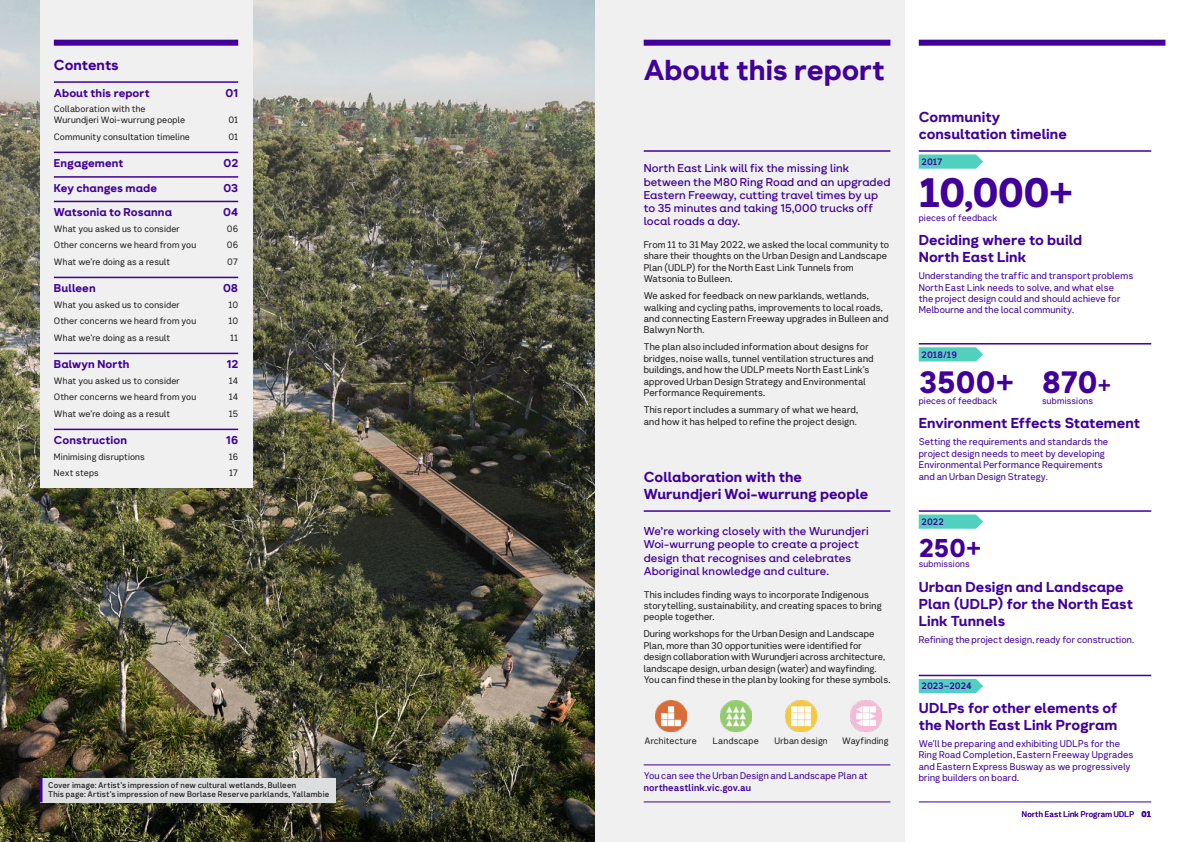
<style>
.page{position:relative;width:1191px;height:842px;background:#fff}
.page>*{position:absolute;margin:0;border:0;box-sizing:border-box;transform-origin:0 0}
.t1{font:40px "Network Sans 2019 Heavy";color:#400099}
.t2{font:30px "Network Sans 2019 Heavy";color:#400099}
.t3{font:800 28px "Network Neo";letter-spacing:-.005em;color:#400099}
.t4{font:25px "Network Sans 2019 Heavy";color:#400099}
.t5{font:800 14px/16.8px "Network Neo";color:#400099}
.t6{font:500 11px/13.2px "Network Neo";color:#400099}
.t7{font:800 11px "Network Neo";letter-spacing:.005em;color:#400099}
.t8{font:9.5px/11.4px "Network Sans 2019 Regular";letter-spacing:.01em;color:#231f20}
.t9{font:9.5px/11.4px "Network Sans 2019 Regular";letter-spacing:.01em;color:#400099}
.t10{font:9.5px "Network Sans 2019 Bold";letter-spacing:.005em;color:#400099}
.t11{font:9px/11px "Network Sans 2019 Regular";letter-spacing:.015em;color:#231f20}
.t12{font:9px "Network Sans 2019 Regular";letter-spacing:.015em;color:#400099}
.t13{font:9px "Network Sans 2019 Bold";letter-spacing:.01em;color:#400099}
.t14{font:8px/9.6px "Network Sans 2019 Medium";letter-spacing:.02em;color:#231f20}
.t15{font:8px "Network Sans 2019 Regular";letter-spacing:.015em;color:#400099}
.s1{font-size:22px}
.s2{font-family:"Network Sans 2019 Heavy"}
</style>
<div class="page">
<img style="left:0;top:0;width:595px;height:842px">
<div style="left:595px;top:0;width:309px;height:842px;background:#f0f0f0"></div>
<hr style="left:918px;top:801px;width:233px;height:1px;background:#400099">
<hr style="left:643px;top:801px;width:247px;height:1px;background:#400099">
<div style="left:643px;top:40px;width:247px;height:6px;background:#400099"></div>
<div style="left:918px;top:40px;width:247px;height:6px;background:#400099"></div>
<hr style="left:643px;top:150px;width:247px;height:2px;background:#400099">
<hr style="left:918px;top:150px;width:233px;height:2px;background:#400099">
<hr style="left:918px;top:343px;width:233px;height:1px;background:#400099">
<hr style="left:918px;top:510px;width:233px;height:2px;background:#400099">
<hr style="left:918px;top:675px;width:233px;height:1px;background:#400099">
<hr style="left:643px;top:510px;width:247px;height:2px;background:#400099">
<svg style="left:918px;top:679px;width:65px;height:14px"></svg>
<svg style="left:918px;top:514px;width:65px;height:15px"></svg>
<svg style="left:918px;top:347px;width:65px;height:14px"></svg>
<svg style="left:918px;top:154px;width:65px;height:15px"></svg>
<div style="left:40px;top:0;width:212px;height:488px;background:#f0f0f0"></div>
<hr style="left:54px;top:81px;width:184px;height:2px;background:#400099">
<hr style="left:54px;top:152px;width:184px;height:1px;background:#400099">
<hr style="left:54px;top:176px;width:184px;height:2px;background:#400099">
<hr style="left:54px;top:201px;width:184px;height:1px;background:#400099">
<hr style="left:54px;top:277px;width:184px;height:1px;background:#400099">
<hr style="left:54px;top:353px;width:184px;height:1px;background:#400099">
<hr style="left:54px;top:429px;width:184px;height:1px;background:#400099">
<div style="left:54px;top:40px;width:184px;height:6px;background:#400099"></div>
<div style="left:40px;top:778px;width:295px;height:24px;background:#dcddde"></div>
<hr style="left:40px;top:778px;width:2px;height:24px;background:#400099">
<img style="left:655px;top:700px;width:31px;height:31px">
<img style="left:720px;top:700px;width:31px;height:31px">
<img style="left:785px;top:700px;width:31px;height:31px">
<img style="left:850px;top:700px;width:32px;height:31px">
<hr style="left:643px;top:764px;width:247px;height:1px;background:#400099">
<h3 class="t5" style="left:54px;top:57px;width:66px">Contents</h3>
<p class="t7" style="left:54px;top:86px;width:97px">About this report</p>
<p class="t7" style="left:226px;top:86px;width:14px">01</p>
<p class="t11" style="left:54px;top:103px;width:133px">Collaboration with the<br>Wurundjeri Woi-wurrung people</p>
<p class="t11" style="left:228px;top:114px;width:11px">01</p>
<p class="t11" style="left:54px;top:131px;width:138px">Community consultation timeline</p>
<p class="t11" style="left:228px;top:131px;width:11px">01</p>
<p class="t7" style="left:54px;top:156px;width:71px">Engagement</p>
<p class="t7" style="left:223px;top:156px;width:16px">02</p>
<p class="t7" style="left:54px;top:180px;width:105px">Key changes made</p>
<p class="t7" style="left:223px;top:180px;width:16px">03</p>
<p class="t7" style="left:54px;top:205px;width:120px">Watsonia to Rosanna</p>
<p class="t7" style="left:223px;top:205px;width:16px">04</p>
<p class="t11" style="left:54px;top:222px;width:128px">What you asked us to consider</p>
<p class="t11" style="left:227px;top:222px;width:13px">06</p>
<p class="t11" style="left:54px;top:239px;width:144px">Other concerns we heard from you</p>
<p class="t11" style="left:227px;top:239px;width:13px">06</p>
<p class="t11" style="left:54px;top:256px;width:118px">What we’re doing as a result</p>
<p class="t11" style="left:227px;top:256px;width:12px">07</p>
<p class="t7" style="left:54px;top:281px;width:43px">Bulleen</p>
<p class="t7" style="left:223px;top:281px;width:17px">08</p>
<p class="t11" style="left:54px;top:298px;width:128px">What you asked us to consider</p>
<p class="t11" style="left:228px;top:298px;width:11px">10</p>
<p class="t11" style="left:54px;top:315px;width:144px">Other concerns we heard from you</p>
<p class="t11" style="left:228px;top:315px;width:11px">10</p>
<p class="t11" style="left:54px;top:332px;width:118px">What we’re doing as a result</p>
<p class="t11" style="left:230px;top:332px;width:10px">11</p>
<p class="t7" style="left:54px;top:357px;width:77px">Balwyn North</p>
<p class="t7" style="left:227px;top:357px;width:13px">12</p>
<p class="t11" style="left:54px;top:374px;width:128px">What you asked us to consider</p>
<p class="t11" style="left:229px;top:374px;width:11px">14</p>
<p class="t11" style="left:54px;top:391px;width:144px">Other concerns we heard from you</p>
<p class="t11" style="left:229px;top:391px;width:11px">14</p>
<p class="t11" style="left:54px;top:408px;width:118px">What we’re doing as a result</p>
<p class="t11" style="left:229px;top:408px;width:11px">15</p>
<p class="t7" style="left:54px;top:433px;width:75px">Construction</p>
<p class="t7" style="left:226px;top:433px;width:13px">16</p>
<p class="t11" style="left:54px;top:450px;width:92px">Minimising disruptions</p>
<p class="t11" style="left:229px;top:450px;width:11px">16</p>
<p class="t11" style="left:54px;top:467px;width:46px">Next steps</p>
<p class="t11" style="left:229px;top:467px;width:10px">17</p>
<p class="t14" style="left:48px;top:779px;width:282px">Cover image: Artist’s impression of new cultural wetlands, Bulleen<br>This page: Artist’s impression of new Borlase Reserve parklands, Yallambie</p>
<h3 class="t3" style="left:643px;top:51px;width:243px">About this report</h3>
<p class="t6" style="left:643px;top:162px;width:248px">North East Link will fix the missing link between the M80 Ring Road and an upgraded Eastern Freeway, cutting travel times by up to 35 minutes and taking 15,000 trucks off local roads a day.</p>
<p class="t8" style="left:643px;top:238px;width:247px">From 11 to 31 May 2022, we asked the local community to share their thoughts on the Urban Design and Landscape Plan (UDLP) for the North East Link Tunnels from Watsonia to Bulleen.</p>
<p class="t8" style="left:643px;top:290px;width:246px">We asked for feedback on new parklands, wetlands, walking and cycling paths, improvements to local roads, and connecting Eastern Freeway upgrades in Bulleen and Balwyn North.</p>
<p class="t8" style="left:643px;top:341px;width:231px">The plan also included information about designs for bridges, noise walls, tunnel ventilation structures and buildings, and how the UDLP meets North East Link’s approved Urban Design Strategy and Environmental Performance Requirements.</p>
<p class="t8" style="left:643px;top:404px;width:216px">This report includes a summary of what we heard, and how it has helped to refine the project design.</p>
<h3 class="t5" style="left:643px;top:470px;width:226px">Collaboration with the<br>Wurundjeri Woi-wurrung people</h3>
<p class="t6" style="left:643px;top:525px;width:226px">We’re working closely with the Wurundjeri Woi-wurrung people to create a project design that recognises and celebrates Aboriginal knowledge and culture.</p>
<p class="t8" style="left:643px;top:588px;width:240px">This includes finding ways to incorporate Indigenous storytelling, sustainability, and creating spaces to bring people together.</p>
<p class="t8" style="left:643px;top:628px;width:248px">During workshops for the Urban Design and Landscape Plan, more than 30 opportunities were identified for design collaboration with Wurundjeri across architecture, landscape design, urban design (water) and wayfinding.<br>You can find these in the plan by looking for these symbols.</p>
<p class="t11" style="left:644px;top:735px;width:54px">Architecture</p>
<p class="t11" style="left:713px;top:735px;width:47px">Landscape</p>
<p class="t11" style="left:774px;top:735px;width:55px">Urban design</p>
<p class="t11" style="left:842px;top:735px;width:48px">Wayfinding</p>
<p class="t9" style="left:643px;top:770px;width:226px">You can see the Urban Design and Landscape Plan at</p>
<p class="t10" style="left:643px;top:779px;width:109px">northeastlink.vic.gov.au</p>
<h3 class="t5" style="left:918px;top:110px;width:150px">Community consultation timeline</h3>
<p class="t13" style="left:921px;top:154px;width:22px">2017</p>
<h1 class="t1" style="left:918px;top:159px;width:156px">10,000+</h1>
<p class="t12" style="left:918px;top:210px;width:80px">pieces of feedback</p>
<h3 class="t5" style="left:918px;top:233px;width:165px">Deciding where to build<br>North East Link</h3>
<p class="t9" style="left:918px;top:270px;width:216px">Understanding the traffic and transport problems North East Link needs to solve, and what else<br>the project design could and should achieve for Melbourne and the local community.</p>
<p class="t13" style="left:921px;top:347px;width:37px">2018/19</p>
<h2 class="t2" style="left:918px;top:356px;width:97px">3500+</h2>
<p class="t12" style="left:918px;top:393px;width:80px">pieces of feedback</p>
<h2 class="t2" style="left:1042px;top:356px;width:71px">870<span class="s1">+</span></h2>
<p class="t12" style="left:1042px;top:393px;width:52px">submissions</p>
<h3 class="t5" style="left:918px;top:416px;width:223px">Environment Effects Statement</h3>
<p class="t9" style="left:918px;top:436px;width:191px">Setting the requirements and standards the project design needs to meet by developing Environmental Performance Requirements and an Urban Design Strategy.</p>
<p class="t13" style="left:921px;top:514px;width:24px">2022</p>
<h3 class="t4" style="left:918px;top:526px;width:64px">250+</h3>
<p class="t12" style="left:918px;top:557px;width:52px">submissions</p>
<h3 class="t5" style="left:918px;top:580px;width:216px">Urban Design and Landscape<br>Plan (UDLP) for the North East<br>Link Tunnels</h3>
<p class="t9" style="left:918px;top:633px;width:217px">Refining the project design, ready for construction.</p>
<p class="t13" style="left:921px;top:678px;width:52px">2023–2024</p>
<h3 class="t5" style="left:918px;top:701px;width:200px">UDLPs for other elements of the North East Link Program</h3>
<p class="t9" style="left:918px;top:737px;width:216px">We'll be preparing and exhibiting UDLPs for the Ring Road Completion, Eastern Freeway Upgrades and Eastern Express Busway as we progressively bring builders on board.</p>
<p class="t15" style="left:1022px;top:807px;width:131px">North East Link Program UDLP <span class="s2">01</span></p>
</div>
